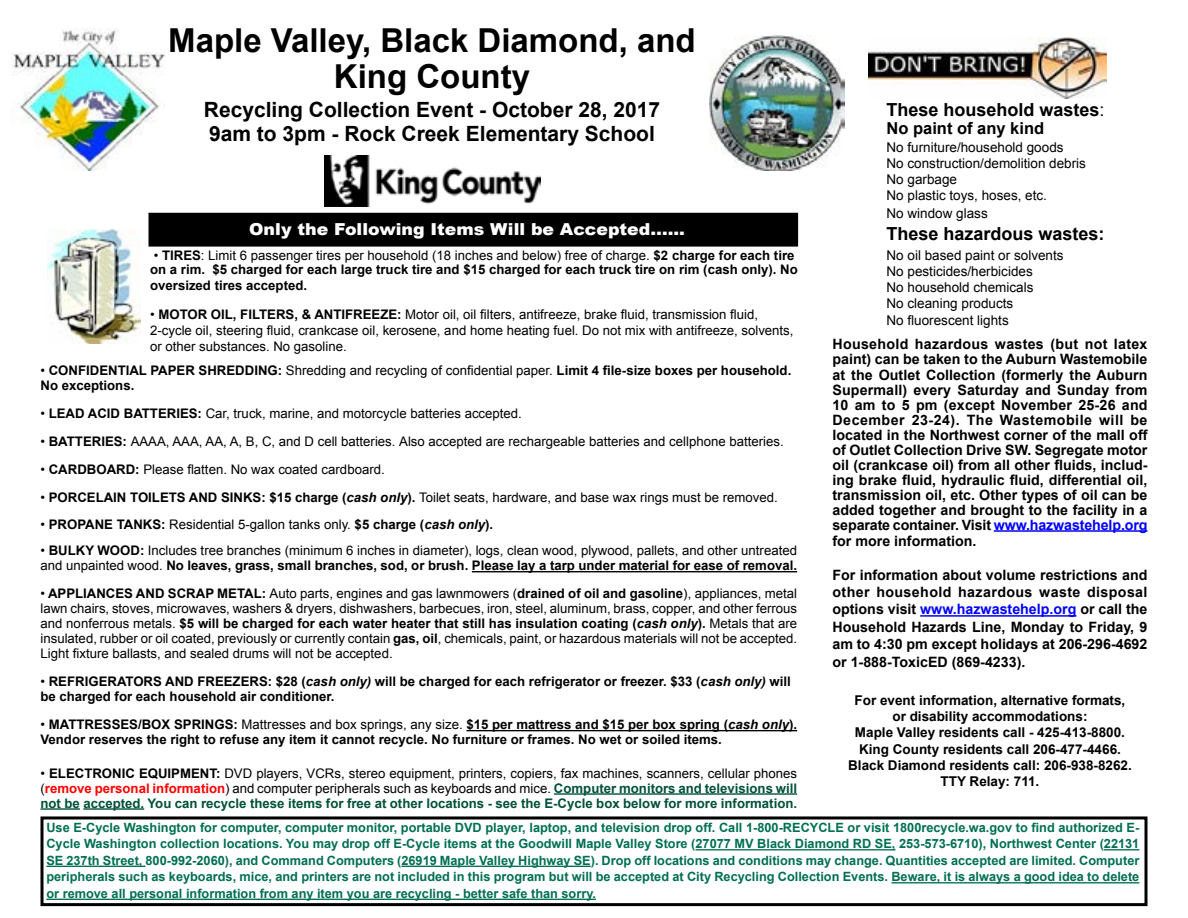
<style>
.page{position:relative;width:1188px;height:918px;background:#fff}
.page>*{position:absolute;margin:0;border:0;box-sizing:border-box;transform-origin:0 0}
.t1{font:700 33px/36px "Arial";color:#000;text-align:center}
.t2{font:700 21px/23.2px "Arial";color:#000}
.t3{font:700 18px "Arial";color:#000}
.t4{font:900 16.5px "Arial";color:#fff;scale:1.05 1}
.t5{font:700 16.5px "Arial";color:#000}
.t6{font:700 14.25px/15px "Arial";color:#000;text-align:justify}
.t7{font:13.5px/16.2px "Arial";color:#000}
.t8{font:700 13.5px/16.2px "Arial";color:#000;text-align:center}
.t9{font:13.2px/15px "Arial";color:#000;text-align:right}
.t10{font:700 13.2px/15px "Arial";color:#000}
.t11{font:700 13.2px/15px "Arial";color:#005138;text-align:justify}
.t12{font:700 12.75px/16.5px "Arial";color:#006f53;text-align:justify}
.s1{font-weight:400}
.s2{font-weight:700}
.s3{font-weight:700;font-style:italic}
.s4{font-style:italic}
.s5{font-weight:400;color:#000}
.s6{color:#000}
.s7{color:#f00}
.s8{color:#00f}
</style>
<div class="page">
<hr style="left:472px;top:571px;width:325px;height:1px;background:#000">
<hr style="left:466px;top:730px;width:331px;height:1px;background:#000">
<hr style="left:554px;top:793px;width:243px;height:2px;background:#005138">
<hr style="left:40px;top:808px;width:40px;height:2px;background:#005138">
<hr style="left:83px;top:808px;width:61px;height:2px;background:#005138">
<div style="left:149px;top:214px;width:648px;height:32px;background:#000"></div>
<div style="left:148px;top:213px;width:650px;height:34px;border:2px solid #000"></div>
<div style="left:40px;top:816px;width:1108px;height:90px;border:3px solid #000"></div>
<hr style="left:696px;top:849px;width:200px;height:1px;background:#006f53">
<hr style="left:1104px;top:849px;width:35px;height:1px;background:#006f53">
<hr style="left:46px;top:866px;width:100px;height:1px;background:#006f53">
<hr style="left:401px;top:866px;width:190px;height:1px;background:#006f53">
<hr style="left:891px;top:882px;width:248px;height:1px;background:#006f53">
<hr style="left:46px;top:899px;width:550px;height:1px;background:#006f53">
<hr style="left:994px;top:530px;width:154px;height:2px;background:#00f">
<hr style="left:920px;top:615px;width:156px;height:2px;background:#00f">
<img style="left:48px;top:230px;width:92px;height:114px">
<img style="left:13px;top:28px;width:151px;height:143px">
<img style="left:325px;top:156px;width:215px;height:51px">
<img style="left:868px;top:38px;width:239px;height:60px">
<img style="left:709px;top:36px;width:136px;height:135px">
<h1 class="t1" style="left:168px;top:24px;width:529px">Maple Valley, Black Diamond, and<br>King County</h1>
<h2 class="t2" style="left:204px;top:99px;width:458px">Recycling Collection Event - October 28, 2017<br>9am to 3pm - Rock Creek Elementary School</h2>
<p class="t4" style="left:249px;top:217px;width:417px">Only the Following Items Will be Accepted…...</p>
<p class="t10" style="left:150px;top:249px;width:649px;line-height:14px"><span class="s1">•</span> TIRES<span class="s1">: Limit 6 passenger tires per household (18 inches and below) free of charge.</span> $2 charge for each tire on a rim. $5 charged for each large truck tire and $15 charged for each truck tire on rim (cash only). No</p>
<p class="t10" style="left:150px;top:278px;width:159px">oversized tires accepted.</p>
<p class="t9" style="left:150px;top:307px;width:645px;line-height:16.2px;text-align:left">• <span class="s2">Motor oil, filters, &amp; ANTIFREEZE:</span> Motor oil, oil filters, antifreeze, brake fluid, transmission fluid,<br>2-cycle oil, steering fluid, crankcase oil, kerosene, and home heating fuel. Do not mix with antifreeze, solvents, or other substances. No gasoline.</p>
<p class="t10" style="left:40px;top:363px;width:752px"><span class="s1">•</span> CONFIDENTIAL PAPER SHREDDING: <span class="s1">Shredding and recycling of confidential paper.</span> Limit 4 file-size boxes per household.<br>No exceptions.</p>
<p class="t9" style="left:40px;top:406px;width:483px">• <span class="s2">LEAD ACID BATTERIES:</span> Car, truck, marine, and motorcycle batteries accepted.</p>
<p class="t9" style="left:40px;top:434px;width:745px">• <span class="s2">BATTERIES:</span> AAAA, AAA, AA, A, B, C, and D cell batteries. Also accepted are rechargeable batteries and cellphone batteries.</p>
<p class="t10" style="left:40px;top:462px;width:29px"><span class="s1">•</span> Cardboard</p>
<p class="t9" style="left:135px;top:462px;width:251px"><span class="s2">:</span> Please flatten. No wax coated cardboard.</p>
<p class="t10" style="left:40px;top:490px;width:27px"><span class="s1">•</span> Porcelain</p>
<p class="t10" style="left:130px;top:490px;width:17px">Toilets</p>
<p class="t10" style="left:189px;top:490px;width:11px">and</p>
<p class="t9" style="left:221px;top:490px;width:558px"><span class="s2">Sin ks: $15 charge (</span><span class="s3">cash only</span><span class="s2">).</span> Toilet seats, hardware, and base wax rings must be removed.</p>
<p class="t9" style="left:40px;top:518px;width:454px">• <span class="s2">PROPANE TANKS:</span> Residential 5-gallon tanks only. <span class="s2">$5 charge (</span><span class="s3">cash only</span><span class="s2">).</span></p>
<p class="t10" style="left:40px;top:544px;width:81px"><span class="s1">•</span> bulky wood</p>
<p class="t9" style="left:40px;top:543px;width:758px"><span class="s2">:</span> Includes tree branches (minimum 6 inches in diameter), logs, clean wood, plywood, pallets, and other untreated<br>and unpainted wood. <span class="s2">No leaves, grass, small branches, sod, or brush. Please lay a tarp under material for ease of removal.</span></p>
<p class="t10" style="left:40px;top:587px;width:27px"><span class="s1">•</span> Appliances</p>
<p class="t10" style="left:136px;top:587px;width:11px">and</p>
<p class="t10" style="left:168px;top:587px;width:19px">Scrap</p>
<p class="t10" style="left:217px;top:587px;width:21px">Metal</p>
<p class="t9" style="left:41px;top:586px;width:758px;text-align:justify;text-indent:221px"><span class="s2">:</span> Auto parts, engines and gas lawnmowers (<span class="s2">drained of oil and gasoline</span>), appliances, metal lawn chairs, stoves, microwaves, washers &amp; dryers, dishwashers, barbecues, iron, steel, aluminum, brass, copper, and other ferrous and nonferrous metals. <span class="s2">$5 will be charged for each water heater that still has insulation coating (</span><span class="s3">cash only</span><span class="s2">).</span> Metals that are insulated, rubber or oil coated, previously or currently contain <span class="s2">gas, oil</span>, chemicals, paint, or hazardous materials will not be accepted.<br>Light fixture ballasts, and sealed drums will not be accepted.</p>
<p class="t10" style="left:41px;top:674px;width:28px"><span class="s1">•</span> Refrigerators</p>
<p class="t10" style="left:165px;top:674px;width:50px">AND Free</p>
<p class="t10" style="left:233px;top:674px;width:18px">zers</p>
<p class="t10" style="left:41px;top:674px;width:752px;text-indent:227px">: $28 (<span class="s4">cash only)</span> will be charged for each refrigerator or freezer. $33 (<span class="s4">cash only)</span> will be charged for each household air conditioner.</p>
<p class="t10" style="left:41px;top:717px;width:758px"><span class="s1">•</span> MATTRESSES/BOX SPRINGS: <span class="s1">Mattresses and box springs, any size.</span> $15 per mattress and $15 per box spring (<span class="s4">cash only</span>).<br>Vendor reserves the right to refuse any item it cannot recycle. No furniture or frames. No wet or soiled items.</p>
<p class="t11" style="left:41px;top:766px;width:758px"><span class="s5">•</span> <span class="s6">ELECTRONIC EQUIPMENT:</span> <span class="s5">DVD players, VCRs, stereo equipment, printers, copiers, fax machines, scanners, cellular phones (</span><span class="s7">remove personal information</span><span class="s5">) and computer peripherals such as keyboards and mice.</span> Computer monitors and televisions will not be accepted. You can recycle these items for free at other locations - see the E-Cycle box below for more information.</p>
<h3 class="t3" style="left:886px;top:97px;width:220px">These household wastes<span class="s1">:</span></h3>
<p class="t5" style="left:886px;top:117px;width:159px">No paint of any kind</p>
<p class="t7" style="left:886px;top:139px;width:201px">No furniture/household goods<br>No construction/demolition debris<br>No garbage<br>No plastic toys, hoses, etc.</p>
<p class="t7" style="left:886px;top:206px;width:103px">No window glass</p>
<h3 class="t3" style="left:832px;top:222px;width:23px">T</h3>
<h3 class="t3" style="left:897px;top:222px;width:209px">hese hazardous wastes:</h3>
<p class="t7" style="left:886px;top:247px;width:179px">No oil based paint or solvents<br>No pesticides/herbicides<br>No household chemicals<br>No cleaning products<br>No fluorescent lights</p>
<p class="t6" style="left:832px;top:337px;width:317px">Household hazardous wastes (but not latex paint) can be taken to the Auburn Wastemobile at the Outlet Collection (formerly the Auburn Supermall) every Saturday and Sunday from 10 am to 5 pm (except November 25-26 and December 23-24). The Wastemobile will be located in the Northwest corner of the mall off of Outlet Collection Drive SW. Segregate motor oil (crankcase oil) from all other fluids, includ&shy;ing brake fluid, hydraulic fluid, differential oil, transmission oil, etc. Other types of oil can be added together and brought to the facility in a separate container. Visit <span class="s8">www.hazwastehelp.org</span></p>
<p class="t6" style="left:832px;top:534px;width:146px">for more information.</p>
<p class="t6" style="left:832px;top:567px;width:317px;line-height:17.2px">For information about volume restrictions and other household hazardous waste disposal options visit <span class="s8">www.hazwastehelp.org</span> or call the Household Hazards Line, Monday to Friday, 9 am to 4:30 pm except holidays at 206-296-4692 or 1-888-ToxicED (869-4233).</p>
<p class="t8" style="left:848px;top:693px;width:285px">For event information, alternative formats, or disability accommodations:<br>Maple Valley residents call - 425-413-8800.<br>King County residents call 206-477-4466.<br>Black Diamond residents call: 206-938-8262.<br>TTY Relay: 711.</p>
<p class="t12" style="left:46px;top:820px;width:1095px">Use E-Cycle Washington for computer, computer monitor, portable DVD player, laptop, and television drop off. Call 1-800-RECYCLE or visit 1800recycle.wa.gov to find authorized E-Cycle Washington collection locations. You may drop off E-Cycle items at the Goodwill Maple Valley Store (27077 MV Black Diamond RD SE, 253-573-6710), Northwest Center (22131<br>SE 237th Street, 800-992-2060), and Command Computers (26919 Maple Valley Highway SE). Drop off locations and conditions may change. Quantities accepted are limited. Computer peripherals such as keyboards, mice, and printers are not included in this program but will be accepted at City Recycling Collection Events. Beware, it is always a good idea to delete or remove all personal information from any item you are recycling - better safe than sorry.</p>
</div>
